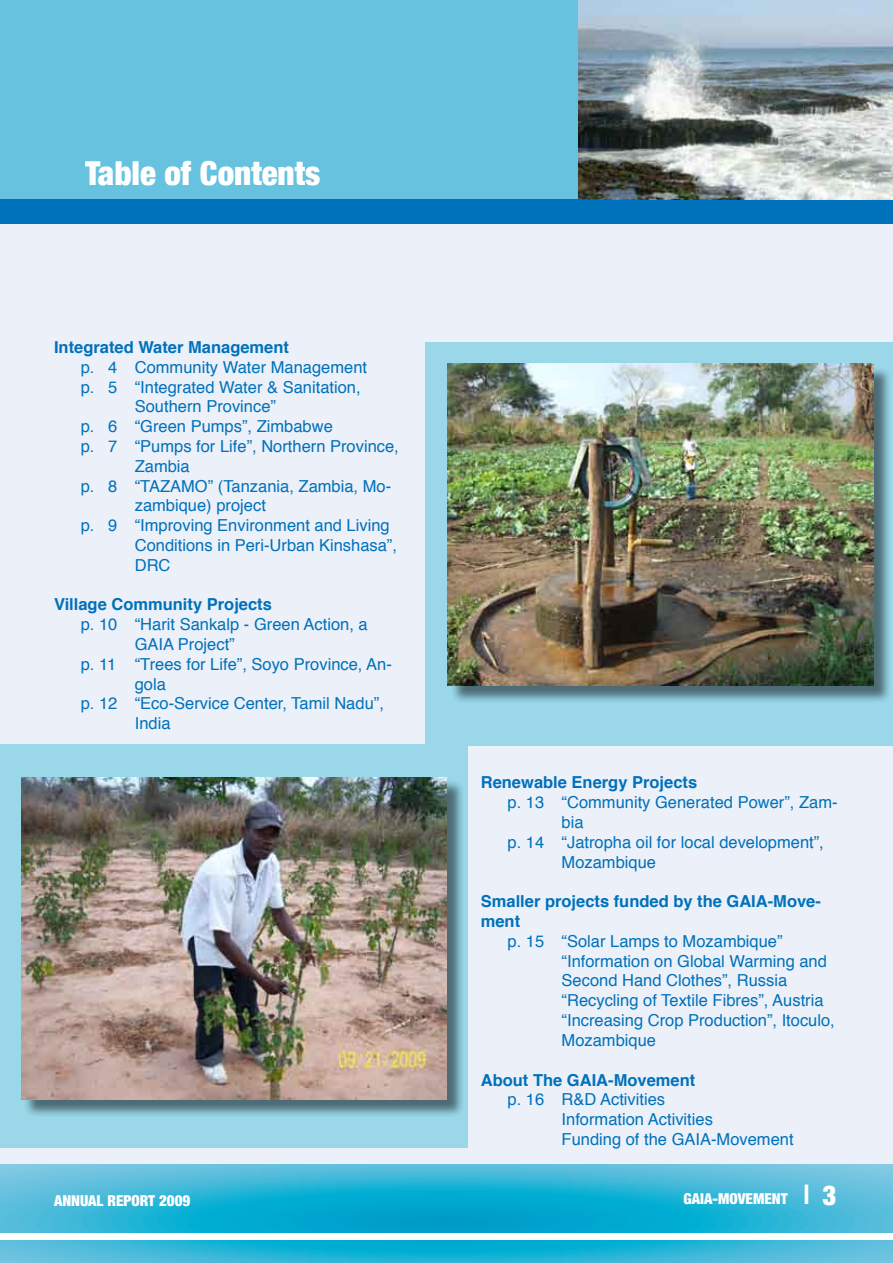
<style>
.page{position:relative;width:893px;height:1263px;background:#fff}
.page>*{position:absolute;margin:0;border:0;box-sizing:border-box;transform-origin:0 0}
.t1{font:900 condensed 33px "Helvetica Neue";color:#fff}
.t2{font:16.5px/19.8px "Helvetica";color:#0071bb}
.t3{font:700 16.5px/19.8px "Helvetica";color:#0071bb}
.t4{font:900 condensed 15px "Helvetica Neue";color:#fff}
.s1{font-family:"Helvetica";font-weight:700;font-stretch:normal;font-size:27px}
.s2{font-size:27px}
</style>
<div class="page">
<div style="left:0;top:224px;width:893px;height:941px;background:#ecf0f9"></div>
<svg style="left:0;top:1165px;width:893px;height:98px;background:#32b5d7"></svg>
<div style="left:0;top:0;width:893px;height:210px;background:#66c2de"></div>
<div style="left:0;top:1234px;width:893px;height:6px;background:#fff"></div>
<div style="left:0;top:200px;width:893px;height:24px;background:#0071bb"></div>
<div style="left:0;top:744px;width:468px;height:404px;background:#99d7e9"></div>
<div style="left:425px;top:342px;width:468px;height:404px;background:#99d7e9"></div>
<div style="left:450px;top:366px;width:443px;height:344px;background:#000;opacity:.5"></div>
<img style="left:448px;top:364px;width:425px;height:322px">
<div style="left:24px;top:779px;width:447px;height:345px;background:#000;opacity:.5"></div>
<img style="left:21px;top:777px;width:425px;height:322px">
<img style="left:579px;top:0;width:314px;height:199px">
<h1 class="t1" style="left:85px;top:153px;width:237px">Table of Contents</h1>
<p class="t3" style="left:54px;top:337px;width:237px">Integrated Water Management</p>
<p class="t2" style="left:81px;top:358px;width:288px">p. 4 Community Water Management</p>
<p class="t2" style="left:81px;top:377px;width:281px">p. 5 “Integrated Water &amp; Sanitation,</p>
<p class="t2" style="left:135px;top:397px;width:143px">Southern Province”</p>
<p class="t2" style="left:81px;top:417px;width:254px">p. 6 “Green Pumps”, Zimbabwe</p>
<p class="t2" style="left:81px;top:437px;width:320px">p. 7 “Pumps for Life”, Northern Province,</p>
<p class="t2" style="left:135px;top:457px;width:57px">Zambia</p>
<p class="t2" style="left:81px;top:476px;width:312px">p. 8 “TAZAMO” (Tanzania, Zambia, Mo-</p>
<p class="t2" style="left:135px;top:496px;width:133px">zambique) project</p>
<p class="t2" style="left:81px;top:516px;width:310px">p. 9 “Improving Environment and Living</p>
<p class="t2" style="left:135px;top:536px;width:264px">Conditions in Peri-Urban Kinshasa”,</p>
<p class="t2" style="left:135px;top:556px;width:37px">DRC</p>
<p class="t3" style="left:54px;top:595px;width:219px">Village Community Projects</p>
<p class="t2" style="left:81px;top:615px;width:288px">p. 10 “Harit Sankalp - Green Action, a</p>
<p class="t2" style="left:135px;top:635px;width:101px">GAIA Project”</p>
<p class="t2" style="left:81px;top:655px;width:313px">p. 11 “Trees for Life”, Soyo Province, An-</p>
<p class="t2" style="left:135px;top:674px;width:33px">gola</p>
<p class="t2" style="left:81px;top:694px;width:305px">p. 12 “Eco-Service Center, Tamil Nadu”,</p>
<p class="t2" style="left:135px;top:714px;width:37px">India</p>
<p class="t3" style="left:481px;top:773px;width:218px">Renewable Energy Projects</p>
<p class="t2" style="left:508px;top:793px;width:331px">p. 13 “Community Generated Power”, Zam-</p>
<p class="t2" style="left:562px;top:813px;width:24px">bia</p>
<p class="t2" style="left:508px;top:833px;width:318px">p. 14 “Jatropha oil for local development”,</p>
<p class="t2" style="left:562px;top:852px;width:96px">Mozambique</p>
<p class="t3" style="left:481px;top:892px;width:342px">Smaller projects funded by the GAIA-Move&shy;ment</p>
<p class="t2" style="left:562px;top:932px;width:275px;text-indent:-54px">p. 15 “Solar Lamps to Mozambique” “Information on Global Warming and<br>Second Hand Clothes”, Russia “Recycling of Textile Fibres”, Austria “Increasing Crop Production”, Itoculo,<br>Mozambique</p>
<p class="t3" style="left:481px;top:1070px;width:216px">About The GAIA-Movement</p>
<p class="t2" style="left:562px;top:1090px;width:234px;text-indent:-54px">p. 16 R&amp;D Activities<br>Information Activities<br>Funding of the GAIA-Movement</p>
<p class="t4" style="left:54px;top:1191px;width:138px">ANNUAL REPORT 2009</p>
<p class="t4" style="left:684px;top:1189px;width:154px">GAIA-MOVEMENT <span class="s1">|</span> <span class="s2">3</span></p>
</div>
